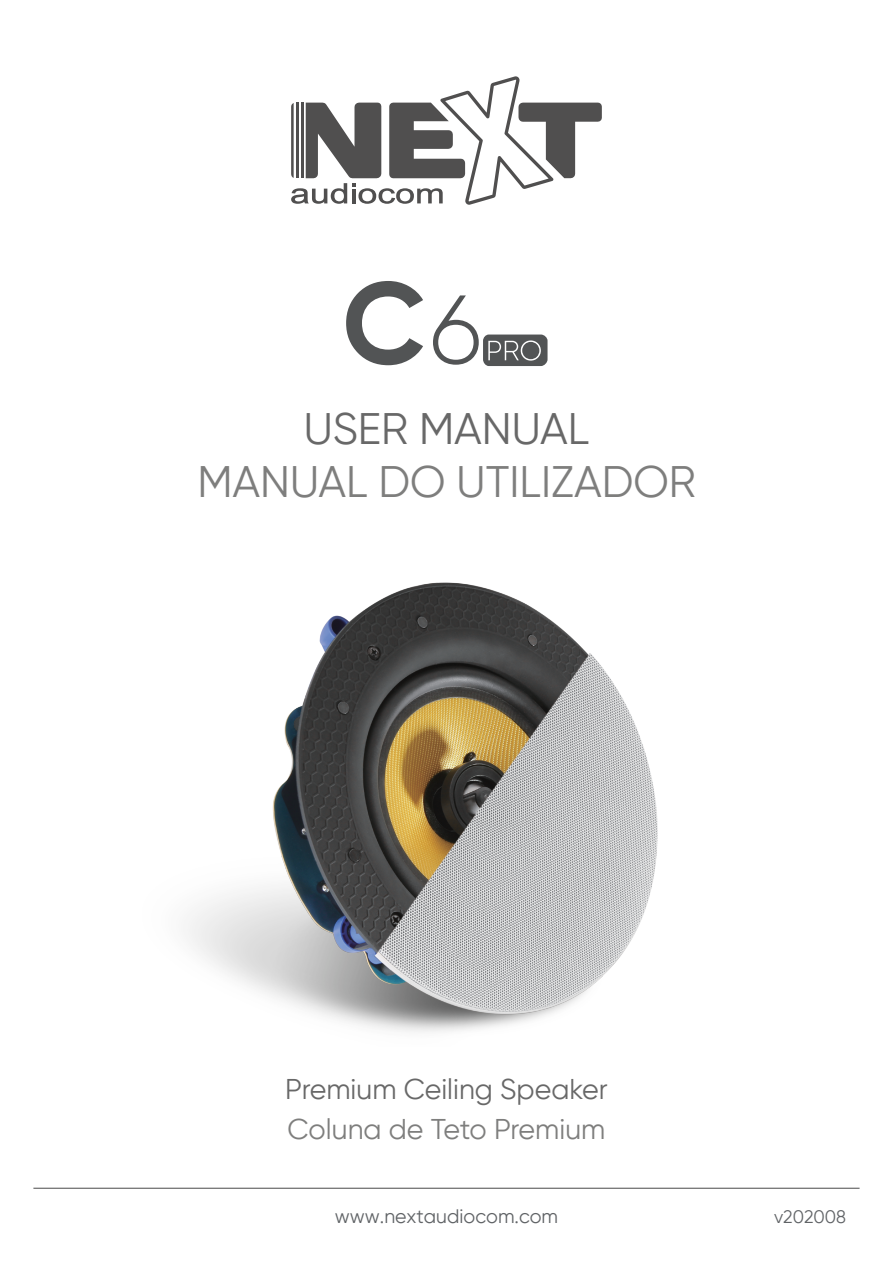
<style>
.page{position:relative;width:893px;height:1263px;background:#fff}
.page>*{position:absolute;margin:0;border:0;box-sizing:border-box;transform-origin:0 0}
.t1{font:43.95px "Gilroy";color:#7e7e7d}
.t2{font:43.95px "Gilroy";color:#686868}
.t3{font:28.5px "Gilroy";color:#686868}
.t4{font:28.5px "Gilroy";color:#7e7e7d}
.t5{font:19.5px "Gilroy";color:#606366}
.t6{font:18px "Gilroy";color:#606366}
</style>
<div class="page">
<hr style="left:33px;top:1188px;width:827px;height:1px;background:#686868">
<svg style="left:291px;top:76px;width:311px;height:129px"></svg>
<div style="left:483px;top:335px;width:65px;height:31px;background:#525455;border-radius:6px"></div>
<svg style="left:488px;top:340px;width:53px;height:21px"></svg>
<svg style="left:346px;top:281px;width:77px;height:84px"></svg>
<svg style="left:433px;top:295px;width:46px;height:70px"></svg>
<img style="left:187px;top:582px;width:471px;height:450px">
<h1 class="t2" style="left:304px;top:402px;width:287px">USER MANUAL</h1>
<h1 class="t1" style="left:197px;top:455px;width:500px">MANUAL DO UTILIZADOR</h1>
<p class="t3" style="left:285px;top:1071px;width:324px">Premium Ceiling Speaker</p>
<p class="t4" style="left:288px;top:1112px;width:319px">Coluna de Teto Premium</p>
<p class="t5" style="left:335px;top:1204px;width:225px">www.nextaudiocom.com</p>
<p class="t6" style="left:774px;top:1206px;width:73px">v202008</p>
</div>
